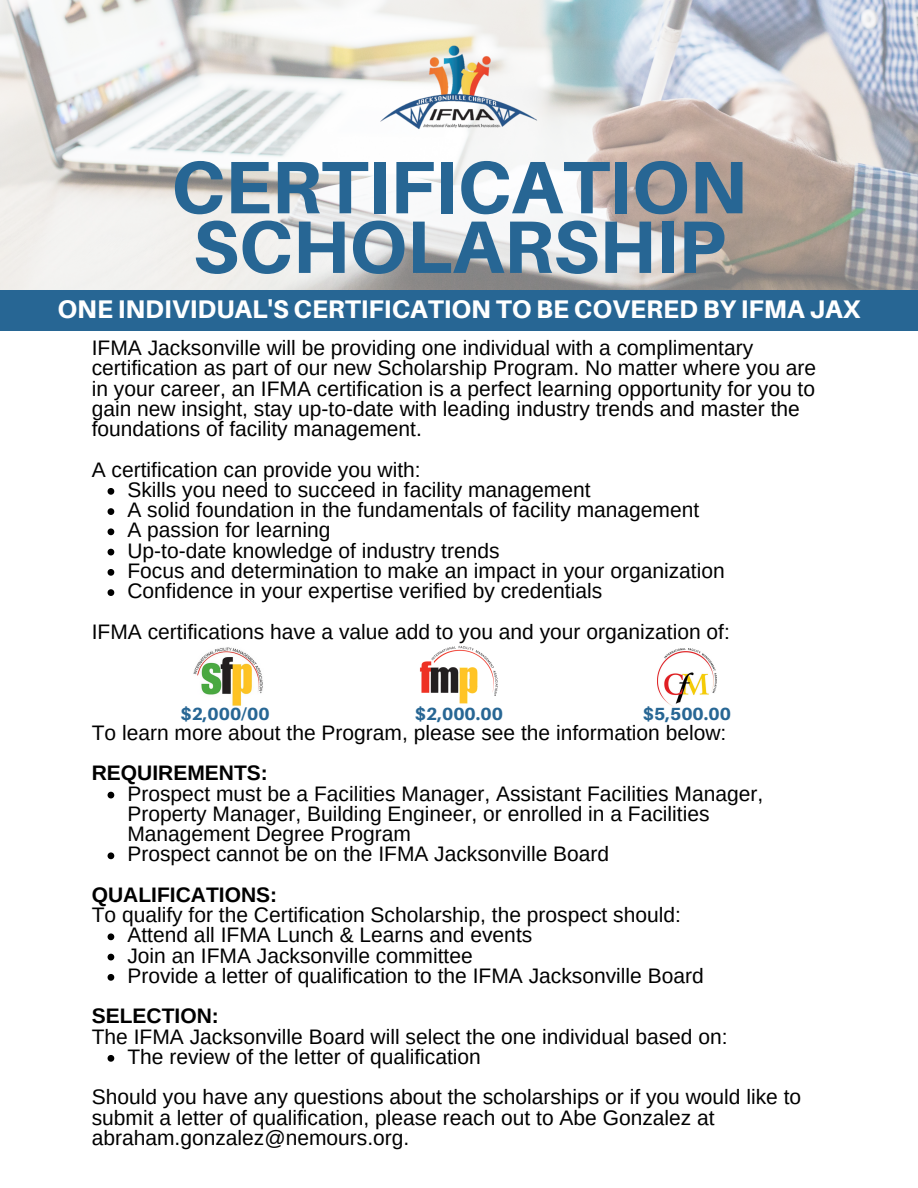
<style>
.page{position:relative;width:918px;height:1188px;background:#fff}
.page>*{position:absolute;margin:0;border:0;box-sizing:border-box;transform-origin:0 0}
.t1{font:800 74.4px "Aileron";color:#276694}
.t2{font:800 25.5px "Aileron";color:#fff}
.t3{font:21px/20.2px "Arimo";color:#000}
.t4{font:700 21px "Arimo";color:#000}
.t5{font:800 17.55px "Aileron";color:#276694}
</style>
<div class="page">
<img style="left:0;top:0;width:918px;height:290px">
<div style="left:0;top:290px;width:918px;height:40px;background:#276694"></div>
<img style="left:365px;top:41px;width:188px;height:101px">
<svg style="left:108px;top:488px;width:6px;height:7px"></svg>
<svg style="left:108px;top:508px;width:6px;height:7px"></svg>
<svg style="left:108px;top:528px;width:6px;height:7px"></svg>
<svg style="left:108px;top:549px;width:6px;height:6px"></svg>
<svg style="left:108px;top:569px;width:6px;height:7px"></svg>
<svg style="left:108px;top:589px;width:6px;height:7px"></svg>
<svg style="left:108px;top:792px;width:6px;height:6px"></svg>
<svg style="left:108px;top:852px;width:6px;height:7px"></svg>
<svg style="left:108px;top:933px;width:6px;height:7px"></svg>
<svg style="left:108px;top:954px;width:6px;height:6px"></svg>
<svg style="left:108px;top:974px;width:6px;height:7px"></svg>
<svg style="left:108px;top:1055px;width:6px;height:7px"></svg>
<img style="left:419px;top:646px;width:79px;height:58px">
<img style="left:193px;top:647px;width:70px;height:59px">
<img style="left:657px;top:649px;width:60px;height:57px">
<p class="t1" style="left:171px;top:141px;width:577px">CERTIFICATION</p>
<p class="t1" style="left:193px;top:201px;width:534px">SCHOLARSHIP</p>
<p class="t2" style="left:58px;top:293px;width:804px">ONE INDIVIDUAL'S CERTIFICATION TO BE COVERED BY IFMA JAX</p>
<p class="t3" style="left:92px;top:338px;width:726px">IFMA Jacksonville will be providing one individual with a complimentary certification as part of our new Scholarship Program. No matter where you are in your career, an IFMA certification is a perfect learning opportunity for you to gain new insight, stay up-to-date with leading industry trends and master the foundations of facility management.</p>
<p class="t3" style="left:92px;top:459px;width:330px">A certification can provide you with:</p>
<p class="t3" style="left:127px;top:480px;width:465px">Skills you need to succeed in facility management</p>
<p class="t3" style="left:127px;top:500px;width:573px">A solid foundation in the fundamentals of facility management</p>
<p class="t3" style="left:127px;top:520px;width:205px">A passion for learning</p>
<p class="t3" style="left:127px;top:540px;width:374px">Up-to-date knowledge of industry trends</p>
<p class="t3" style="left:127px;top:561px;width:599px">Focus and determination to make an impact in your organization</p>
<p class="t3" style="left:127px;top:581px;width:476px">Confidence in your expertise verified by credentials</p>
<p class="t3" style="left:92px;top:621px;width:640px">IFMA certifications have a value add to you and your organization of:</p>
<p class="t5" style="left:180px;top:703px;width:91px">$2,000/00</p>
<p class="t5" style="left:415px;top:703px;width:90px">$2,000.00</p>
<p class="t5" style="left:643px;top:703px;width:90px">$5,500.00</p>
<p class="t3" style="left:92px;top:723px;width:636px">To learn more about the Program, please see the information below:</p>
<p class="t4" style="left:92px;top:761px;width:178px">REQUIREMENTS:</p>
<p class="t3" style="left:127px;top:783px;width:637px">Prospect must be a Facilities Manager, Assistant Facilities Manager,<br>Property Manager, Building Engineer, or enrolled in a Facilities<br>Management Degree Program</p>
<p class="t3" style="left:127px;top:844px;width:483px">Prospect cannot be on the IFMA Jacksonville Board</p>
<p class="t4" style="left:92px;top:883px;width:187px">QUALIFICATIONS:</p>
<p class="t3" style="left:92px;top:905px;width:591px">To qualify for the Certification Scholarship, the prospect should:</p>
<p class="t3" style="left:127px;top:925px;width:406px">Attend all IFMA Lunch &amp; Learns and events</p>
<p class="t3" style="left:127px;top:945px;width:347px">Join an IFMA Jacksonville committee</p>
<p class="t3" style="left:127px;top:966px;width:578px">Provide a letter of qualification to the IFMA Jacksonville Board</p>
<p class="t4" style="left:92px;top:1004px;width:129px">SELECTION:</p>
<p class="t3" style="left:92px;top:1026px;width:637px">The IFMA Jacksonville Board will select the one individual based on:</p>
<p class="t3" style="left:127px;top:1047px;width:355px">The review of the letter of qualification</p>
<p class="t3" style="left:92px;top:1087px;width:711px">Should you have any questions about the scholarships or if you would like to submit a letter of qualification, please reach out to Abe Gonzalez at abraham.gonzalez@nemours.org.</p>
</div>
